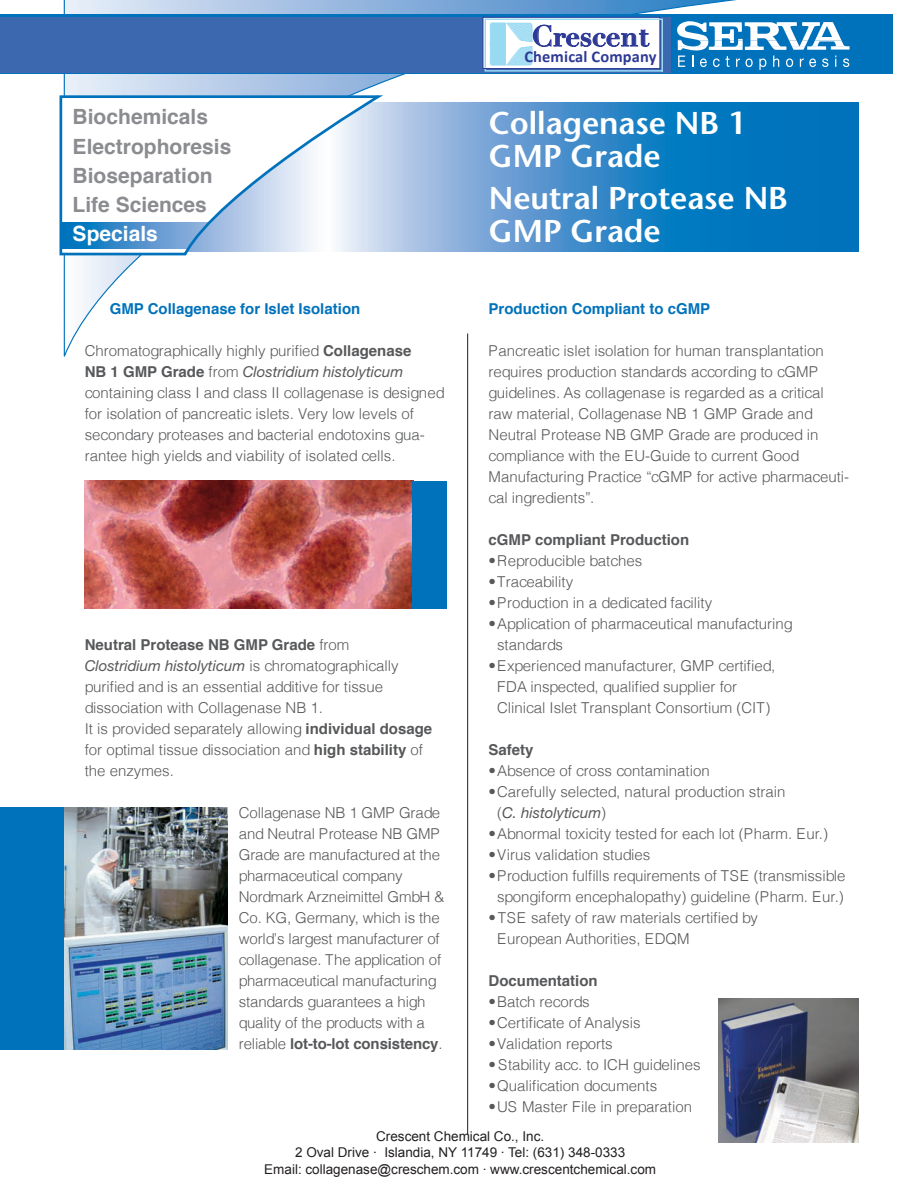
<style>
.page{position:relative;width:918px;height:1188px;background:#fff}
.page>*{position:absolute;margin:0;border:0;box-sizing:border-box;transform-origin:0 0}
.t1{font:600 31.5px/33px "Stone Sans";letter-spacing:-.005em;color:#fff}
.t2{font:700 28.8px "Didot";color:#2d3996}
.t3{font:700 21px/29.2px "Helvetica";color:#8a8c8f}
.t4{font:700 21px "Helvetica";color:#fff}
.t5{font:700 16.35px "Calibri";letter-spacing:.01em;color:#2d3996}
.t6{font:300 15px/21px "Helvetica";color:#57585a}
.t7{font:italic 15px "Helvetica Neue";color:#57585a}
.t8{font:700 15px "Helvetica";color:#57585a}
.t9{font:700 15px "Helvetica";color:#0072bc}
.t10{font:13.5px/16.2px "Arial";color:#231f20;text-align:center}
.s1{font-weight:700}
.s2{font-family:"Helvetica";font-weight:700;font-style:normal}
.s3{font-family:"Helvetica";font-weight:300;font-style:normal}
.s4{font-weight:300}
</style>
<div class="page">
<svg style="left:0;top:15px;width:63px;height:59px"></svg>
<svg style="left:63px;top:0;width:810px;height:103px"></svg>
<div style="left:64px;top:15px;width:829px;height:59px;background:#0072bc"></div>
<hr style="left:467px;top:333px;width:1px;height:802px;background:#231f20">
<svg style="left:381px;top:103px;width:478px;height:149px;background:#3b8eca"></svg>
<svg style="left:63px;top:257px;width:77px;height:100px"></svg>
<svg style="left:59px;top:94px;width:322px;height:163px"></svg>
<svg style="left:677px;top:21px;width:173px;height:49px"></svg>
<img style="left:719px;top:998px;width:140px;height:145px">
<img style="left:63px;top:807px;width:164px;height:243px">
<div style="left:0;top:807px;width:63px;height:243px;background:#0072bc"></div>
<img style="left:85px;top:481px;width:327px;height:127px">
<div style="left:412px;top:481px;width:34px;height:127px;background:#0072bc"></div>
<div style="left:0;top:17px;width:671px;height:55px;background:#3c68af"></div>
<svg style="left:482px;top:17px;width:181px;height:55px;background:#ceddee"></svg>
<h3 class="t3" style="left:73px;top:103px;width:160px">Biochemicals<br>Electrophoresis<br>Bioseparation<br>Life Sciences</h3>
<h3 class="t4" style="left:73px;top:217px;width:87px">Specials</h3>
<h2 class="t2" style="left:532px;top:18px;width:119px">Crescent</h2>
<p class="t5" style="left:524px;top:46px;width:134px">Chemical Company</p>
<h1 class="t1" style="left:489px;top:106px;width:259px">Collagenase NB 1<br>GMP Grade</h1>
<h1 class="t1" style="left:489px;top:181px;width:301px">Neutral Protease NB<br>GMP Grade</h1>
<p class="t9" style="left:110px;top:297px;width:252px">GMP Collagenase for Islet Isolation</p>
<p class="t6" style="left:85px;top:341px;width:328px">Chromatographically highly purified <span class="s1">Collagenase</span></p>
<p class="t7" style="left:85px;top:363px;width:320px"><span class="s2">NB 1 GMP Grade</span> <span class="s3">from</span> Clostridium histolyticum</p>
<p class="t6" style="left:85px;top:383px;width:362px">containing class I and class II collagenase is designed for isolation of pancreatic islets. Very low levels of secondary proteases and bacterial endotoxins gua&shy;rantee high yields and viability of isolated cells.</p>
<p class="t9" style="left:489px;top:297px;width:223px">Production Compliant to cGMP</p>
<p class="t6" style="left:489px;top:341px;width:362px">Pancreatic islet isolation for human transplantation requires production standards according to cGMP guidelines. As collagenase is regarded as a critical raw material, Collagenase NB 1 GMP Grade and Neutral Protease NB GMP Grade are produced in compliance with the EU-Guide to current Good Manufacturing Practice “cGMP for active pharmaceuti&shy;cal ingredients”.</p>
<p class="t8" style="left:489px;top:528px;width:202px">cGMP compliant Production</p>
<p class="t6" style="left:489px;top:551px;width:155px">• Reproducible batches</p>
<p class="t6" style="left:489px;top:572px;width:86px">• Traceability</p>
<p class="t6" style="left:489px;top:593px;width:225px">• Production in a dedicated facility</p>
<p class="t6" style="left:497px;top:614px;width:297px;text-indent:-9px">• Application of pharmaceutical manufacturing standards</p>
<p class="t6" style="left:497px;top:656px;width:280px;text-indent:-9px">• Experienced manufacturer, GMP certified,<br>FDA inspected, qualified supplier for<br>Clinical Islet Transplant Consortium (CIT)</p>
<p class="t8" style="left:489px;top:738px;width:47px">Safety</p>
<p class="t6" style="left:489px;top:761px;width:223px">• Absence of cross contamination</p>
<p class="t6" style="left:489px;top:782px;width:298px">• Carefully selected, natural production strain</p>
<p class="t7" style="left:497px;top:804px;width:111px"><span class="s3">(</span>C. histolyticum<span class="s3">)</span></p>
<p class="t6" style="left:489px;top:824px;width:341px">• Abnormal toxicity tested for each lot (Pharm. Eur.)</p>
<p class="t6" style="left:489px;top:845px;width:163px">• Virus validation studies</p>
<p class="t6" style="left:489px;top:866px;width:358px;text-align:center">• Production fulfills requirements of TSE (transmissible spongiform encephalopathy) guideline (Pharm. Eur.)</p>
<p class="t6" style="left:497px;top:908px;width:262px;text-indent:-9px">• TSE safety of raw materials certified by<br>European Authorities, EDQM</p>
<p class="t8" style="left:489px;top:969px;width:111px">Documentation</p>
<p class="t6" style="left:489px;top:992px;width:103px">• Batch records</p>
<p class="t6" style="left:489px;top:1013px;width:153px">• Certificate of Analysis</p>
<p class="t6" style="left:489px;top:1034px;width:126px">• Validation reports</p>
<p class="t6" style="left:489px;top:1055px;width:213px">• Stability acc. to ICH guidelines</p>
<p class="t6" style="left:489px;top:1076px;width:170px">• Qualification documents</p>
<p class="t6" style="left:489px;top:1097px;width:205px">• US Master File in preparation</p>
<p class="t10" style="left:264px;top:1128px;width:393px">Crescent Chemical Co., Inc.<br>2 Oval Drive · Islandia, NY 11749 · Tel: (631) 348-0333<br>Email: collagenase@creschem.com · www.crescentchemical.com</p>
<p class="t8" style="left:85px;top:633px;width:266px">Neutral Protease NB GMP Grade <span class="s4">from</span></p>
<p class="t7" style="left:85px;top:657px;width:315px">Clostridium histolyticum <span class="s3">is chromatographically</span></p>
<p class="t6" style="left:85px;top:677px;width:349px">purified and is an essential additive for tissue dissociation with Collagenase NB 1.<br>It is provided separately allowing <span class="s1">individual dosage </span>for optimal tissue dissociation and <span class="s1">high stability</span> of the enzymes.</p>
<p class="t6" style="left:239px;top:803px;width:207px">Collagenase NB 1 GMP Grade and Neutral Protease NB GMP<br>Grade are manufactured at the pharmaceutical company<br>Nordmark Arzneimittel GmbH &amp;<br>Co. KG, Germany, which is the world’s largest manufacturer of collagenase. The application of pharmaceutical manufacturing standards guarantees a high quality of the products with a reliable <span class="s1">lot-to-lot consistency</span>.</p>
</div>
